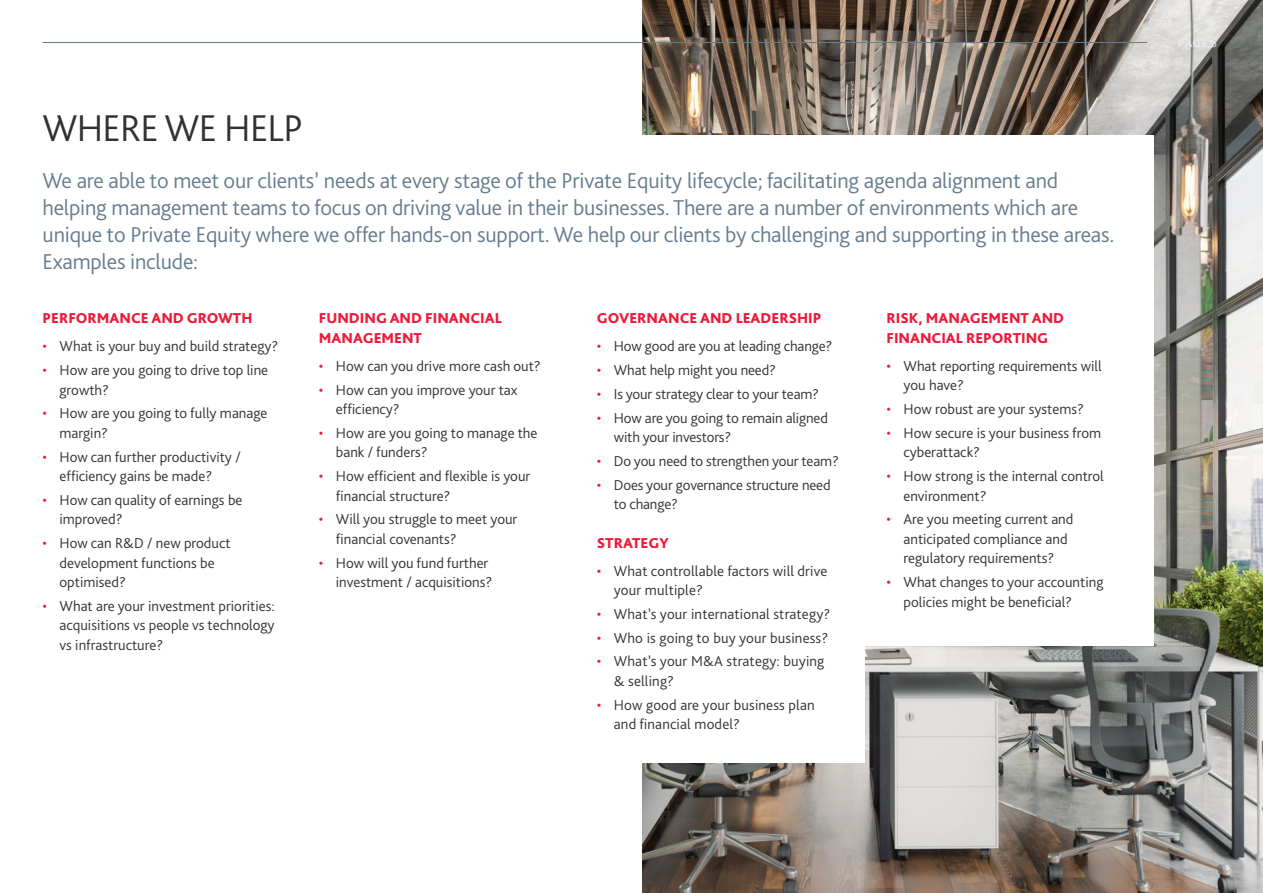
<style>
.page{position:relative;width:1263px;height:893px;background:#fff}
.page>*{position:absolute;margin:0;border:0;box-sizing:border-box;transform-origin:0 0}
.Main_Page_Headline{font:300 39px "Bliss Pro";letter-spacing:-.02em;color:#333231}
.Sub_paragraph_under{font:300 22.5px/27px "Bliss Pro";letter-spacing:-.01em;color:#667c90}
.t1{font:300 15px/19.5px "Bliss Pro";color:#333231}
.Subheading_level_1{font:800 15px/19.5px "Bliss Pro";color:#ed1a3a}
.body{font:800 12px "Bliss Pro";color:#e9e9e9}
.s1{color:#ed1a3a}
.s2{font-weight:300}
</style>
<div class="page">
<img style="left:642px;top:0;width:621px;height:893px">
<div style="left:563px;top:135px;width:590px;height:510px;background:#fff"></div>
<div style="left:569px;top:623px;width:295px;height:140px;background:#fff"></div>
<hr style="left:43px;top:42px;width:1104px;height:1px;background:#667c90">
<p class="Main_Page_Headline" style="left:43px;top:103px;width:262px">WHERE WE HELP</p>
<p class="Sub_paragraph_under" style="left:43px;top:167px;width:1073px">We are able to meet our clients’ needs at every stage of the Private Equity lifecycle; facilitating agenda alignment and helping management teams to focus on driving value in their businesses. There are a number of environments which are unique to Private Equity where we offer hands-on support. We help our clients by challenging and supporting in these areas.<br>Examples include:</p>
<p class="Subheading_level_1" style="left:43px;top:308px;width:211px">PERFORMANCE AND GROWTH</p>
<p class="t1" style="left:43px;top:336px;width:237px"><span class="s1">•</span> What is your buy and build strategy?</p>
<p class="t1" style="left:60px;top:360px;width:210px;text-indent:-17px"><span class="s1">•</span> How are you going to drive top line growth?</p>
<p class="t1" style="left:60px;top:403px;width:209px;text-indent:-17px"><span class="s1">•</span> How are you going to fully manage margin?</p>
<p class="t1" style="left:60px;top:446px;width:183px;text-indent:-17px"><span class="s1">•</span> How can further productivity / efficiency gains be made?</p>
<p class="t1" style="left:60px;top:490px;width:184px;text-indent:-17px"><span class="s1">•</span> How can quality of earnings be improved?</p>
<p class="t1" style="left:60px;top:533px;width:173px;text-indent:-17px"><span class="s1">•</span> How can R&amp;D / new product development functions be optimised?</p>
<p class="t1" style="left:60px;top:596px;width:217px;text-align:justify;text-indent:-17px"><span class="s1">•</span> What are your investment priorities: acquisitions vs people vs technology vs infrastructure?</p>
<p class="Subheading_level_1" style="left:319px;top:308px;width:184px">FUNDING AND FINANCIAL<br>MANAGEMENT</p>
<p class="t1" style="left:319px;top:356px;width:223px"><span class="s1">•</span> How can you drive more cash out?</p>
<p class="t1" style="left:336px;top:379px;width:183px;text-indent:-17px"><span class="s1">•</span> How can you improve your tax efficiency?</p>
<p class="t1" style="left:336px;top:423px;width:203px;text-indent:-17px"><span class="s1">•</span> How are you going to manage the bank / funders?</p>
<p class="t1" style="left:336px;top:466px;width:196px;text-indent:-17px"><span class="s1">•</span> How efficient and flexible is your financial structure?</p>
<p class="t1" style="left:336px;top:509px;width:183px;text-indent:-17px"><span class="s1">•</span> Will you struggle to meet your financial covenants?</p>
<p class="t1" style="left:319px;top:552px;width:175px;text-align:right"><span class="s1">•</span> How will you fund further investment / acquisitions?</p>
<p class="Subheading_level_1" style="left:597px;top:308px;width:226px">GOVERNANCE AND LEADERSHIP</p>
<p class="t1" style="left:597px;top:336px;width:237px"><span class="s1">•</span> How good are you at leading change?</p>
<p class="t1" style="left:597px;top:360px;width:181px"><span class="s1">•</span> What help might you need?</p>
<p class="t1" style="left:597px;top:384px;width:224px"><span class="s1">•</span> Is your strategy clear to your team?</p>
<p class="t1" style="left:614px;top:407px;width:216px;text-indent:-17px"><span class="s1">•</span> How are you going to remain aligned with your investors?</p>
<p class="t1" style="left:597px;top:451px;width:244px"><span class="s1">•</span> Do you need to strengthen your team?</p>
<p class="t1" style="left:614px;top:474px;width:218px;text-indent:-17px"><span class="s1">•</span> Does your governance structure need to change?</p>
<p class="Subheading_level_1" style="left:597px;top:532px;width:73px">STRATEGY</p>
<p class="t1" style="left:614px;top:560px;width:215px;text-indent:-17px"><span class="s1">•</span> What controllable factors will drive your multiple?</p>
<p class="t1" style="left:597px;top:604px;width:235px"><span class="s1">•</span> What’s your international strategy?</p>
<p class="t1" style="left:597px;top:627px;width:233px"><span class="s1">•</span> Who is going to buy your business?</p>
<p class="t1" style="left:614px;top:651px;width:212px;text-indent:-17px"><span class="s1">•</span> What’s your M&amp;A strategy: buying &amp; selling?</p>
<p class="t1" style="left:614px;top:694px;width:202px;text-indent:-17px"><span class="s1">•</span> How good are your business plan and financial model?</p>
<p class="Subheading_level_1" style="left:886px;top:308px;width:179px">RISK, MANAGEMENT AND<br>FINANCIAL REPORTING</p>
<p class="t1" style="left:903px;top:356px;width:200px;text-indent:-17px"><span class="s1">•</span> What reporting requirements will you have?</p>
<p class="t1" style="left:886px;top:399px;width:199px"><span class="s1">•</span> How robust are your systems?</p>
<p class="t1" style="left:903px;top:423px;width:199px;text-indent:-17px"><span class="s1">•</span> How secure is your business from cyberattack?</p>
<p class="t1" style="left:903px;top:466px;width:202px;text-indent:-17px"><span class="s1">•</span> How strong is the internal control environment?</p>
<p class="t1" style="left:903px;top:509px;width:171px;text-indent:-17px"><span class="s1">•</span> Are you meeting current and anticipated compliance and regulatory requirements?</p>
<p class="t1" style="left:903px;top:572px;width:201px;text-indent:-17px"><span class="s1">•</span> What changes to your accounting policies might be beneficial?</p>
<p class="body" style="left:1178px;top:36px;width:41px">PAGE <span class="s2">6</span></p>
</div>
